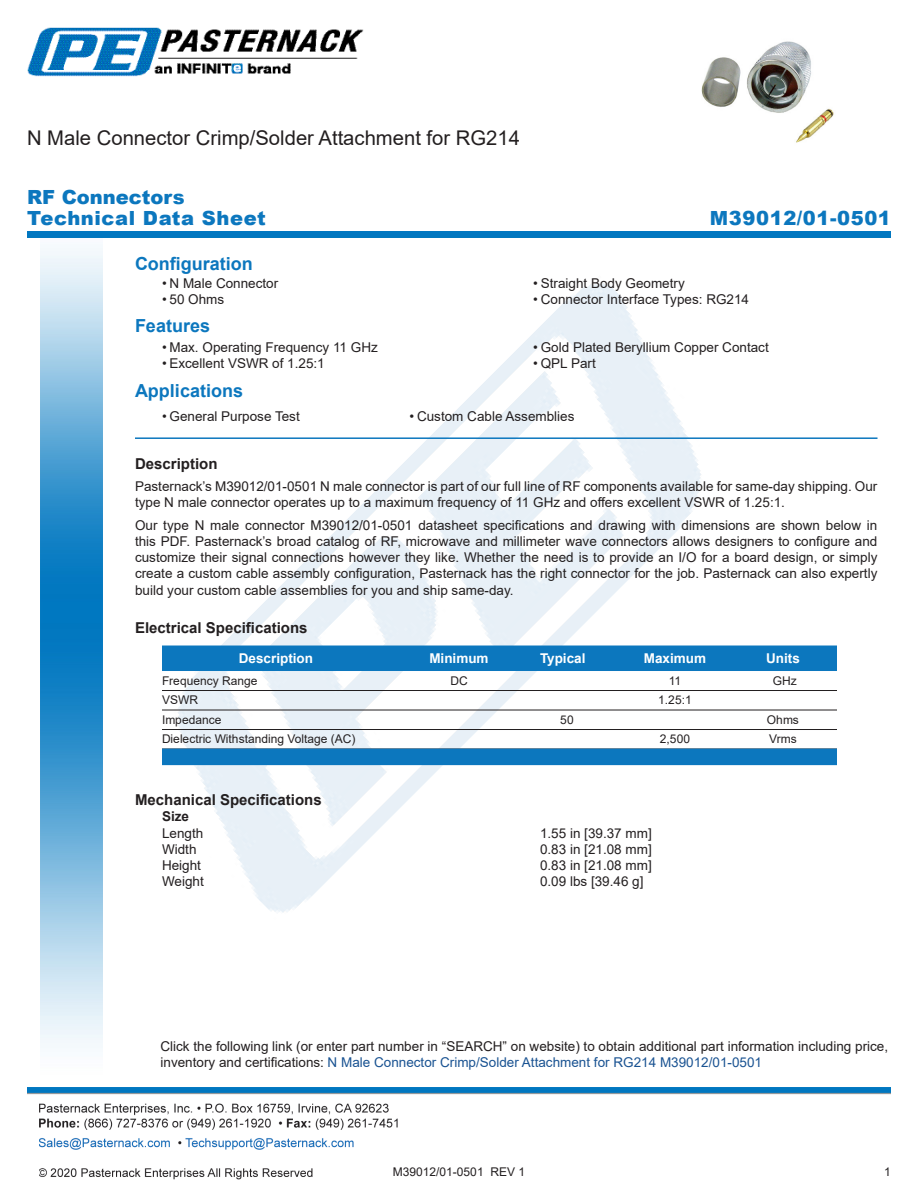
<style>
.page{position:relative;width:918px;height:1188px;background:#fff}
.page>*{position:absolute;margin:0;border:0;box-sizing:border-box;transform-origin:0 0}
.Web_Description_Para{font:20.25px "Arial";color:#231f20}
.t1{font:900 19.5px "Arial";letter-spacing:.03em;color:#0c77be}
.t2{font:900 19.5px "Arial";color:#0c77be}
.Head1{font:700 18px "Arial";color:#0c77be}
.Head1-2{font:700 15px "Arial";color:#231f20}
.MarketingDescription{font:13.5px/16.2px "Arial";color:#231f20}
.Description_and_PN_L{font:13.5px/16.2px "Arial";color:#231f20}
.Specs_Para{font:13.5px "Arial";color:#231f20}
.Table-Header{font:700 13.5px "Arial";color:#fff}
.Head2_after_Head1{font:700 13.5px "Arial";color:#231f20}
.Table-Body{font:12px "Arial";color:#231f20}
.s1{color:#1a5392}
</style>
<div class="page">
<img style="left:39px;top:1103px;width:359px;height:77px">
<img style="left:102px;top:248px;width:719px;height:722px">
<img style="left:40px;top:237px;width:62px;height:811px">
<img style="left:27px;top:1088px;width:864px;height:7px">
<div style="left:27px;top:231px;width:864px;height:6px;background:#0177c0"></div>
<img style="left:27px;top:27px;width:337px;height:50px">
<hr style="left:135px;top:437px;width:743px;height:2px;background:#0c77be">
<div style="left:162px;top:646px;width:675px;height:25px;background:#0c77be"></div>
<hr style="left:162px;top:690px;width:675px;height:1px;background:#231f20">
<hr style="left:162px;top:710px;width:675px;height:1px;background:#231f20">
<hr style="left:162px;top:729px;width:675px;height:1px;background:#231f20">
<div style="left:162px;top:749px;width:675px;height:16px;background:#0c77be"></div>
<img style="left:701px;top:41px;width:133px;height:102px">
<h1 class="Web_Description_Para" style="left:27px;top:124px;width:494px">N Male Connector Crimp/Solder Attachment for RG214</h1>
<p class="t2" style="left:27px;top:183px;width:159px">RF Connectors</p>
<p class="t1" style="left:27px;top:204px;width:240px">Technical Data Sheet</p>
<p class="t1" style="left:710px;top:203px;width:182px">M39012/01-0501</p>
<p class="Head1" style="left:135px;top:251px;width:119px">Configuration</p>
<p class="MarketingDescription" style="left:162px;top:275px;width:118px">• N Male Connector</p>
<p class="MarketingDescription" style="left:162px;top:291px;width:64px">• 50 Ohms</p>
<p class="Head1" style="left:135px;top:313px;width:77px">Features</p>
<p class="MarketingDescription" style="left:162px;top:339px;width:217px">• Max. Operating Frequency 11 GHz</p>
<p class="MarketingDescription" style="left:162px;top:355px;width:164px">• Excellent VSWR of 1.25:1</p>
<p class="MarketingDescription" style="left:533px;top:275px;width:153px">• Straight Body Geometry</p>
<p class="MarketingDescription" style="left:533px;top:291px;width:217px">• Connector Interface Types: RG214</p>
<p class="MarketingDescription" style="left:533px;top:339px;width:237px">• Gold Plated Beryllium Copper Contact</p>
<p class="MarketingDescription" style="left:533px;top:355px;width:64px">• QPL Part</p>
<p class="Head1" style="left:135px;top:378px;width:110px">Applications</p>
<p class="MarketingDescription" style="left:162px;top:408px;width:139px">• General Purpose Test</p>
<p class="MarketingDescription" style="left:410px;top:408px;width:167px">• Custom Cable Assemblies</p>
<p class="Head1-2" style="left:135px;top:453px;width:84px">Description</p>
<p class="MarketingDescription" style="left:135px;top:478px;width:744px">Pasternack’s M39012/01-0501 N male connector is part of our full line of RF components available for same-day shipping. Our type N male connector operates up to a maximum frequency of 11 GHz and offers excellent VSWR of 1.25:1.</p>
<p class="MarketingDescription" style="left:135px;top:517px;width:744px;text-align:justify">Our type N male connector M39012/01-0501 datasheet specifications and drawing with dimensions are shown below in this PDF. Pasternack’s broad catalog of RF, microwave and millimeter wave connectors allows designers to configure and customize their signal connections however they like. Whether the need is to provide an I/O for a board design, or simply create a custom cable assembly configuration, Pasternack has the right connector for the job. Pasternack can also expertly build your custom cable assemblies for you and ship same-day.</p>
<p class="Head1-2" style="left:135px;top:617px;width:174px">Electrical Specifications</p>
<p class="Table-Header" style="left:239px;top:649px;width:76px">Description</p>
<p class="Table-Header" style="left:429px;top:649px;width:61px">Minimum</p>
<p class="Table-Header" style="left:540px;top:649px;width:47px">Typical</p>
<p class="Table-Header" style="left:644px;top:649px;width:64px">Maximum</p>
<p class="Table-Header" style="left:766px;top:649px;width:35px">Units</p>
<p class="Table-Body" style="left:162px;top:672px;width:97px">Frequency Range</p>
<p class="Table-Body" style="left:450px;top:672px;width:19px">DC</p>
<p class="Table-Body" style="left:669px;top:672px;width:14px">11</p>
<p class="Table-Body" style="left:773px;top:672px;width:25px">GHz</p>
<p class="Table-Body" style="left:162px;top:692px;width:37px">VSWR</p>
<p class="Table-Body" style="left:658px;top:692px;width:35px">1.25:1</p>
<p class="Table-Body" style="left:162px;top:711px;width:61px">Impedance</p>
<p class="Table-Body" style="left:560px;top:711px;width:15px">50</p>
<p class="Table-Body" style="left:767px;top:711px;width:34px">Ohms</p>
<p class="Table-Body" style="left:162px;top:731px;width:195px">Dielectric Withstanding Voltage (AC)</p>
<p class="Table-Body" style="left:660px;top:731px;width:32px">2,500</p>
<p class="Table-Body" style="left:769px;top:731px;width:29px">Vrms</p>
<p class="Head1-2" style="left:135px;top:789px;width:188px">Mechanical Specifications</p>
<p class="Head2_after_Head1" style="left:162px;top:807px;width:29px">Size</p>
<p class="Specs_Para" style="left:162px;top:824px;width:43px">Length</p>
<p class="Specs_Para" style="left:540px;top:824px;width:113px">1.55 in [39.37 mm]</p>
<p class="Specs_Para" style="left:162px;top:840px;width:36px">Width</p>
<p class="Specs_Para" style="left:540px;top:840px;width:113px">0.83 in [21.08 mm]</p>
<p class="Specs_Para" style="left:162px;top:856px;width:41px">Height</p>
<p class="Specs_Para" style="left:540px;top:856px;width:113px">0.83 in [21.08 mm]</p>
<p class="Specs_Para" style="left:162px;top:872px;width:43px">Weight</p>
<p class="Specs_Para" style="left:540px;top:872px;width:105px">0.09 lbs [39.46 g]</p>
<p class="Description_and_PN_L" style="left:160px;top:1038px;width:729px">Click the following link (or enter part number in “SEARCH” on website) to obtain additional part information including price, inventory and certifications: <span class="s1">N Male Connector Crimp/Solder Attachment for RG214 M39012/01-0501</span></p>
<p class="Table-Body" style="left:393px;top:1163px;width:134px">M39012/01-0501 REV 1</p>
<p class="Table-Body" style="left:884px;top:1163px;width:8px">1</p>
</div>
